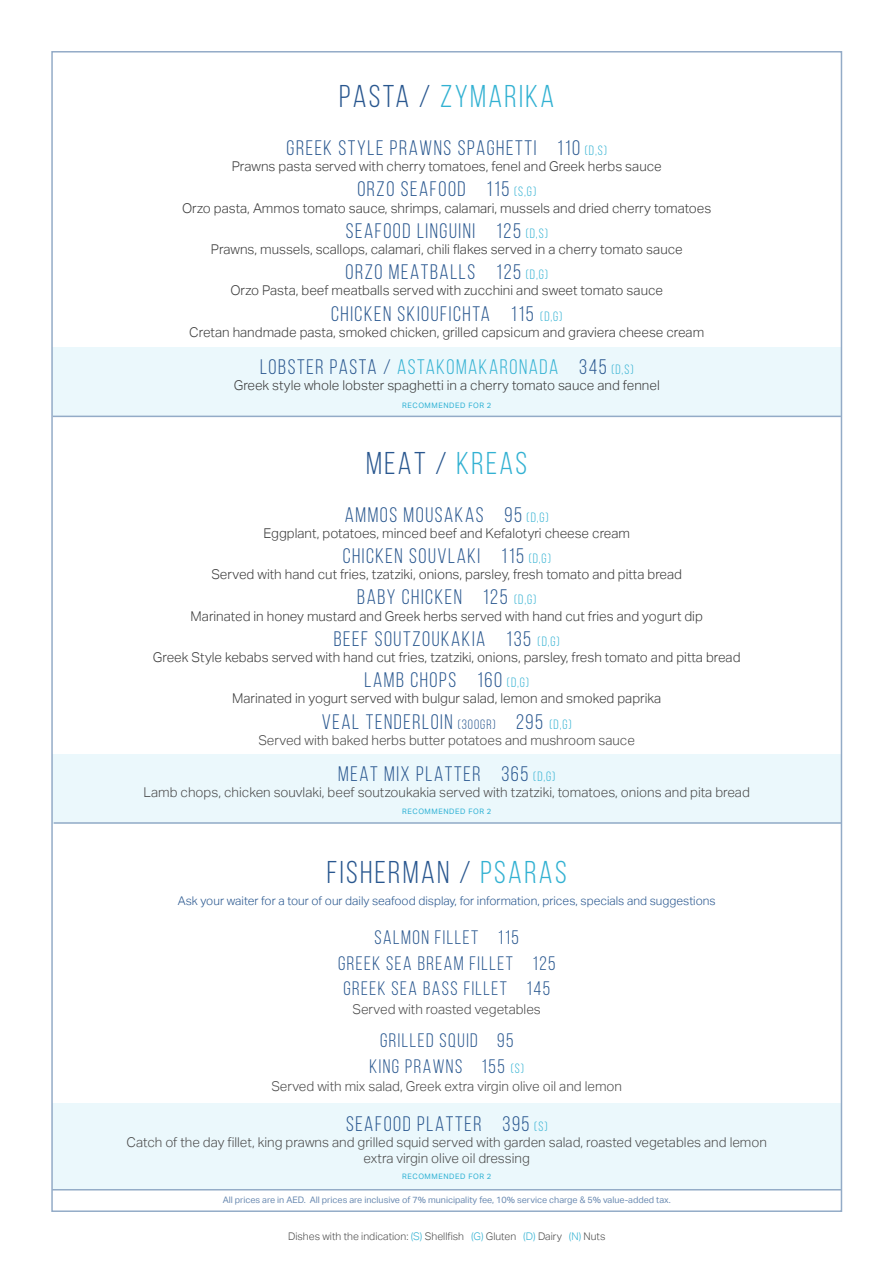
<style>
.page{position:relative;width:893px;height:1263px;background:#fff}
.page>*{position:absolute;margin:0;border:0;box-sizing:border-box;transform-origin:0 0}
.t1{font:31.5px "Bebas Neue";letter-spacing:.075em;color:#29578f}
.t2{font:31.5px "Bebas Neue";letter-spacing:.075em;color:#32b1d2}
.t3{font:21px "Bebas Neue";letter-spacing:.075em;color:#29578f}
.t4{font:19.5px/25.5px "Bebas Neue";letter-spacing:.075em;color:#29578f;text-align:center}
.t5{font:300 13.5px "Aktiv Grotesk";color:#3d3d3d}
.t6{font:300 13.5px/16.2px "Aktiv Grotesk";color:#4b4b4b;text-align:center}
.t7{font:300 12px "Aktiv Grotesk";color:#29578f}
.t8{font:300 10.5px "Aktiv Grotesk";color:#4b4b4b}
.t9{font:9px "Aktiv Grotesk";color:#29578f}
.t10{font:7.5px "Aktiv Grotesk";letter-spacing:.075em;color:#2eb1d4}
.s1{color:#29578f}
.s2{font-size:13.5px;color:#32b1d2}
.s3{color:#32b1d2}
.s4{font-size:13.5px}
</style>
<div class="page">
<div style="left:53px;top:347px;width:789px;height:69px;background:#ebf8fc"></div>
<div style="left:52px;top:754px;width:790px;height:70px;background:#ebf8fc"></div>
<div style="left:52px;top:1104px;width:790px;height:85px;background:#ebf8fc"></div>
<hr style="left:52px;top:1189px;width:789px;height:1px;background:#93abc7">
<hr style="left:53px;top:416px;width:788px;height:1px;background:#93abc7">
<hr style="left:54px;top:822px;width:788px;height:2px;background:#93abc7">
<h1 class="t2" style="left:339px;top:80px;width:217px"><span class="s1">PASTA /</span> ZYMARIKA</h1>
<h2 class="t3" style="left:287px;top:136px;width:322px">GREEK STYLE PRAWNS SPAGHETTI 110 <span class="s2">(D,S)</span></h2>
<p class="t5" style="left:232px;top:159px;width:431px">Prawns pasta served with cherry tomatoes, fenel and Greek herbs sauce</p>
<h2 class="t3" style="left:357px;top:178px;width:180px">ORZO SEAFOOD 115 <span class="s2">(S,G)</span></h2>
<p class="t5" style="left:182px;top:200px;width:531px">Orzo pasta, Ammos tomato sauce, shrimps, calamari, mussels and dried cherry tomatoes</p>
<h2 class="t3" style="left:346px;top:219px;width:204px">SEAFOOD LINGUINI 125 <span class="s2">(D,S)</span></h2>
<p class="t5" style="left:211px;top:241px;width:473px">Prawns, mussels, scallops, calamari, chili flakes served in a cherry tomato sauce</p>
<h2 class="t3" style="left:346px;top:261px;width:204px">ORZO MEATBALLS 125 <span class="s2">(D,G)</span></h2>
<p class="t5" style="left:230px;top:283px;width:434px">Orzo Pasta, beef meatballs served with zucchini and sweet tomato sauce</p>
<h2 class="t3" style="left:331px;top:302px;width:233px">CHICKEN SKIOUFICHTA 115 <span class="s2">(D,G)</span></h2>
<p class="t5" style="left:189px;top:324px;width:516px">Cretan handmade pasta, smoked chicken, grilled capsicum and graviera cheese cream</p>
<h2 class="t3" style="left:260px;top:356px;width:375px">LOBSTER PASTA / <span class="s3">ASTAKOMAKARONADA</span> 345 <span class="s2">(D,S)</span></h2>
<p class="t5" style="left:234px;top:378px;width:427px">Greek style whole lobster spaghetti in a cherry tomato sauce and fennel</p>
<p class="t10" style="left:402px;top:401px;width:91px">RECOMMENDED FOR 2</p>
<h1 class="t1" style="left:366px;top:446px;width:163px">MEAT / <span class="s3">KREAS</span></h1>
<h2 class="t3" style="left:345px;top:503px;width:205px">AMMOS MOUSAKAS 95 <span class="s2">(D,G)</span></h2>
<p class="t5" style="left:264px;top:525px;width:368px">Eggplant, potatoes, minced beef and Kefalotyri cheese cream</p>
<h2 class="t3" style="left:343px;top:545px;width:210px">CHICKEN SOUVLAKI 115 <span class="s2">(D,G)</span></h2>
<p class="t5" style="left:211px;top:567px;width:472px">Served with hand cut fries, tzatziki, onions, parsley, fresh tomato and pitta bread</p>
<h2 class="t3" style="left:357px;top:586px;width:180px">BABY CHICKEN 125 <span class="s2">(D,G)</span></h2>
<p class="t5" style="left:191px;top:608px;width:514px">Marinated in honey mustard and Greek herbs served with hand cut fries and yogurt dip</p>
<h2 class="t3" style="left:334px;top:627px;width:227px">BEEF SOUTZOUKAKIA 135 <span class="s2">(D,G)</span></h2>
<p class="t5" style="left:153px;top:649px;width:589px">Greek Style kebabs served with hand cut fries, tzatziki, onions, parsley, fresh tomato and pitta bread</p>
<h2 class="t3" style="left:365px;top:669px;width:166px">LAMB CHOPS 160 <span class="s2">(D,G)</span></h2>
<p class="t5" style="left:232px;top:691px;width:431px">Marinated in yogurt served with bulgur salad, lemon and smoked paprika</p>
<h2 class="t3" style="left:322px;top:710px;width:251px">VEAL TENDERLOIN <span class="s4">(300GR)</span> 295 <span class="s2">(D,G)</span></h2>
<p class="t6" style="left:259px;top:732px;width:378px">Served with baked herbs butter potatoes and mushroom sauce</p>
<h2 class="t3" style="left:338px;top:762px;width:219px">MEAT MIX PLATTER 365 <span class="s2">(D,G)</span></h2>
<p class="t6" style="left:144px;top:784px;width:608px">Lamb chops, chicken souvlaki, beef soutzoukakia served with tzatziki, tomatoes, onions and pita bread</p>
<p class="t10" style="left:402px;top:807px;width:91px">RECOMMENDED FOR 2</p>
<h1 class="t1" style="left:327px;top:855px;width:241px">FISHERMAN / <span class="s3">PSARAS</span></h1>
<p class="t7" style="left:178px;top:894px;width:539px">Ask your waiter for a tour of our daily seafood display, for information, prices, specials and suggestions</p>
<h3 class="t4" style="left:338px;top:925px;width:219px">SALMON FILLET 115<br>GREEK SEA BREAM FILLET 125<br>GREEK SEA BASS FILLET 145</h3>
<p class="t6" style="left:353px;top:1001px;width:190px">Served with roasted vegetables</p>
<h3 class="t4" style="left:370px;top:1028px;width:156px">GRILLED SQUID 95<br>KING PRAWNS 155 <span class="s2">(S)</span></h3>
<p class="t6" style="left:271px;top:1078px;width:352px">Served with mix salad, Greek extra virgin olive oil and lemon</p>
<h2 class="t3" style="left:346px;top:1112px;width:203px">SEAFOOD PLATTER 395 <span class="s2">(S)</span></h2>
<p class="t6" style="left:126px;top:1134px;width:642px">Catch of the day fillet, king prawns and grilled squid served with garden salad, roasted vegetables and lemon extra virgin olive oil dressing</p>
<p class="t10" style="left:402px;top:1172px;width:91px">RECOMMENDED FOR 2</p>
<p class="t9" style="left:223px;top:1194px;width:450px">All prices are in AED. All prices are inclusive of 7% municipality fee, 10% service charge &amp; 5% value-added tax.</p>
<p class="t8" style="left:288px;top:1230px;width:319px">Dishes with the indication: <span class="s3">(S)</span> Shellfish <span class="s3">(G)</span> Gluten <span class="s3">(D)</span> Dairy <span class="s3">(N)</span> Nuts</p>
</div>
